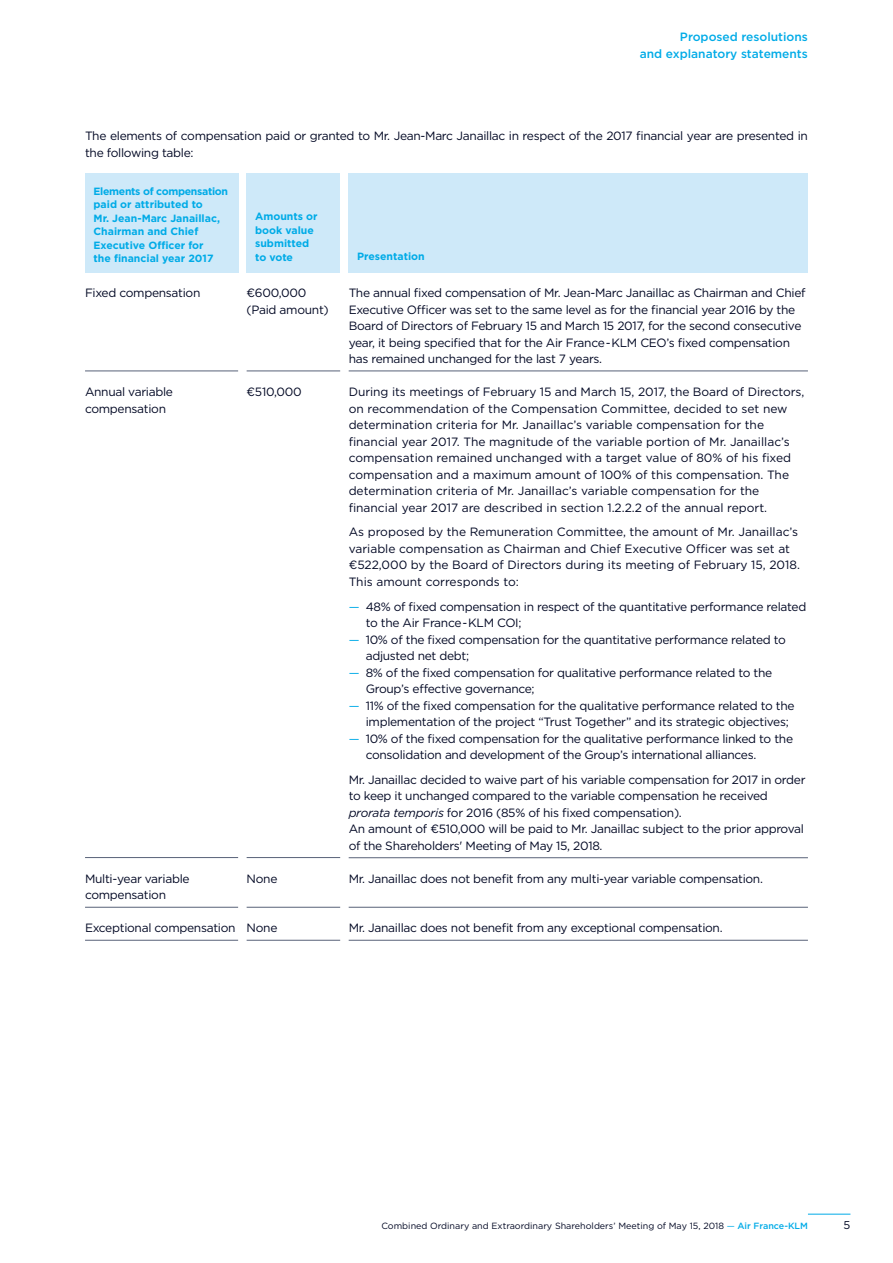
<style>
.page{position:relative;width:893px;height:1263px;background:#fff}
.page>*{position:absolute;margin:0;border:0;box-sizing:border-box;transform-origin:0 0}
.t1{font:12px/16.5px "Gotham";letter-spacing:-.025em;color:#000723}
.t2{font:12px/16.5px "Gotham";color:#000723}
.t3{font:500 12px/16.5px "Gotham";color:#00abe7;text-align:right}
.t4{font:11.25px "Gotham";color:#000723}
.t5{font:700 10.5px/13.5px "Gotham";color:#00abe7}
.t6{font:9px "Gotham";color:#000723}
.s1{color:#00abe7}
.s2{font-style:italic}
.s3{font-weight:500;color:#00abe7}
</style>
<div class="page">
<hr style="left:808px;top:1214px;width:42px;height:1px;background:#00abe7">
<hr style="left:85px;top:940px;width:153px;height:1px;background:#586278">
<hr style="left:247px;top:940px;width:93px;height:1px;background:#586278">
<hr style="left:349px;top:940px;width:459px;height:1px;background:#586278">
<hr style="left:85px;top:907px;width:153px;height:1px;background:#586278">
<hr style="left:247px;top:907px;width:93px;height:1px;background:#586278">
<hr style="left:349px;top:907px;width:459px;height:1px;background:#586278">
<hr style="left:85px;top:857px;width:153px;height:1px;background:#586278">
<hr style="left:247px;top:857px;width:93px;height:1px;background:#586278">
<hr style="left:349px;top:857px;width:459px;height:1px;background:#586278">
<hr style="left:85px;top:371px;width:153px;height:1px;background:#586278">
<hr style="left:247px;top:371px;width:93px;height:1px;background:#586278">
<hr style="left:349px;top:371px;width:459px;height:1px;background:#586278">
<div style="left:85px;top:173px;width:153px;height:99px;background:#cee9f9"></div>
<div style="left:247px;top:173px;width:93px;height:99px;background:#cee9f9"></div>
<div style="left:349px;top:173px;width:459px;height:99px;background:#cee9f9"></div>
<p class="t3" style="left:640px;top:30px;width:170px">Proposed resolutions<br>and explanatory statements</p>
<p class="t1" style="left:85px;top:129px;width:724px">The elements of compensation paid or granted to Mr. Jean- Marc Janaillac in respect of the 2017 financial year are presented in the following table:</p>
<p class="t5" style="left:94px;top:185px;width:136px">Elements of compensation paid or attributed to<br>Mr. Jean- Marc Janaillac,<br>Chairman and Chief<br>Executive Officer for<br>the financial year 2017</p>
<p class="t5" style="left:255px;top:210px;width:64px">Amounts or book value submitted to vote</p>
<p class="t5" style="left:357px;top:251px;width:69px">Presentation</p>
<p class="t1" style="left:85px;top:285px;width:117px">Fixed compensation</p>
<p class="t1" style="left:247px;top:285px;width:84px">€600,000 (Paid amount)</p>
<p class="t1" style="left:349px;top:285px;width:458px">The annual fixed compensation of Mr. Jean- Marc Janaillac as Chairman and Chief Executive Officer was set to the same level as for the financial year 2016 by the Board of Directors of February 15 and March 15 2017, for the second consecutive year, it being specified that for the Air France - KLM CEO’s fixed compensation has remained unchanged for the last 7 years.</p>
<p class="t1" style="left:85px;top:384px;width:90px">Annual variable compensation</p>
<p class="t1" style="left:247px;top:384px;width:56px">€510,000</p>
<p class="t2" style="left:349px;top:384px;width:457px">During its meetings of February 15 and March 15, 2017, the Board of Directors, on recommendation of the Compensation Committee, decided to set new determination criteria for Mr. Janaillac’s variable compensation for the financial year 2017. The magnitude of the variable portion of Mr. Janaillac’s compensation remained unchanged with a target value of 80% of his fixed compensation and a maximum amount of 100% of this compensation. The determination criteria of Mr. Janaillac’s variable compensation for the financial year 2017 are described in section 1.2.2.2 of the annual report.</p>
<p class="t2" style="left:349px;top:525px;width:453px">As proposed by the Remuneration Committee, the amount of Mr. Janaillac’s variable compensation as Chairman and Chief Executive Officer was set at €522,000 by the Board of Directors during its meeting of February 15, 2018.<br>This amount corresponds to:</p>
<p class="t1" style="left:366px;top:599px;width:442px;text-indent:-17px"><span class="s1">—</span> 48% of fixed compensation in respect of the quantitative performance related to the Air France - KLM COI;</p>
<p class="t1" style="left:366px;top:632px;width:422px;text-indent:-17px"><span class="s1">—</span> 10% of the fixed compensation for the quantitative performance related to adjusted net debt;</p>
<p class="t1" style="left:366px;top:665px;width:408px;text-indent:-17px"><span class="s1">—</span> 8% of the fixed compensation for qualitative performance related to the<br>Group’s effective governance;</p>
<p class="t1" style="left:366px;top:698px;width:430px;text-indent:-17px"><span class="s1">—</span> 11% of the fixed compensation for the qualitative performance related to the implementation of the project “Trust Together” and its strategic objectives;</p>
<p class="t1" style="left:366px;top:731px;width:429px;text-indent:-17px"><span class="s1">—</span> 10% of the fixed compensation for the qualitative performance linked to the consolidation and development of the Group’s international alliances.</p>
<p class="t1" style="left:349px;top:772px;width:458px">Mr. Janaillac decided to waive part of his variable compensation for 2017 in order to keep it unchanged compared to the variable compensation he received <span class="s2">prorata temporis</span> for 2016 (85% of his fixed compensation).<br>An amount of €510,000 will be paid to Mr. Janaillac subject to the prior approval of the Shareholders' Meeting of May 15, 2018.</p>
<p class="t1" style="left:85px;top:871px;width:106px">Multi- year variable compensation</p>
<p class="t1" style="left:247px;top:871px;width:32px">None</p>
<p class="t1" style="left:349px;top:871px;width:416px">Mr. Janaillac does not benefit from any multi- year variable compensation.</p>
<p class="t1" style="left:85px;top:921px;width:194px">Exceptional compensation None</p>
<p class="t1" style="left:349px;top:921px;width:375px">Mr. Janaillac does not benefit from any exceptional compensation.</p>
<p class="t6" style="left:381px;top:1223px;width:428px">Combined Ordinary and Extraordinary Shareholders’ Meeting of May 15, 2018 <span class="s1">—</span> <span class="s3">Air France-KLM</span></p>
<p class="t4" style="left:844px;top:1221px;width:8px">5</p>
</div>
